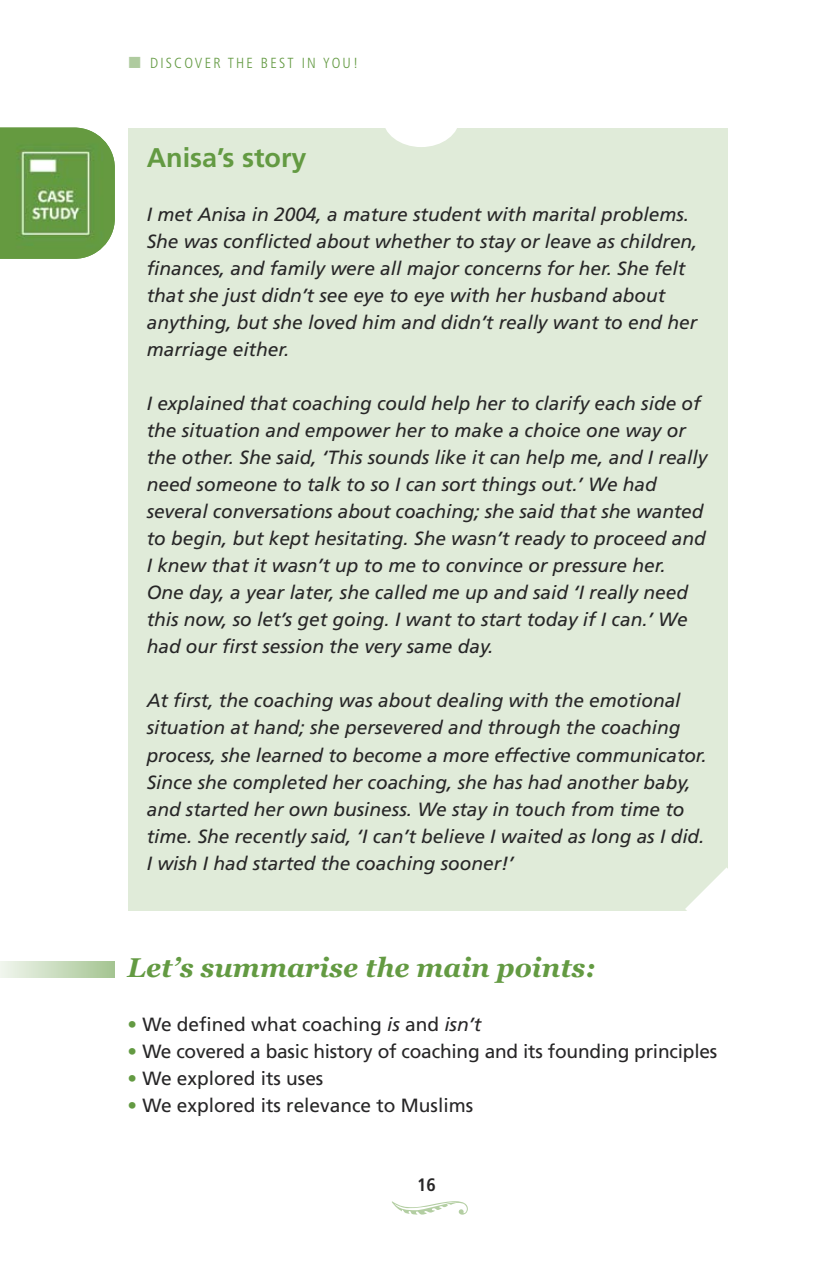
<style>
.page{position:relative;width:823px;height:1263px;background:#fff}
.page>*{position:absolute;margin:0;border:0;box-sizing:border-box;transform-origin:0 0}
.t1{font:italic 700 27px "Georgia";color:#639a42}
.t2{font:700 27px "Frutiger";color:#639a42}
.t3{font:italic 19.12px/27px "Frutiger";color:#272627}
.t4{font:19.12px "Frutiger";color:#272627}
.t5{font:700 condensed 18px "Frutiger";color:#272627}
.t6{font:300 condensed 14.62px "Frutiger";letter-spacing:.15em;color:#639a42}
.s1{font-family:"Hira Min Pro N W3";font-weight:400;font-stretch:normal;color:#afcb9f}
.s2{color:#639a42}
.s3{font-style:italic}
</style>
<div class="page">
<div style="left:128px;top:128px;width:600px;height:782px;background:#e0ebd9"></div>
<svg style="left:685px;top:867px;width:43px;height:44px"></svg>
<div style="left:383px;top:88px;width:77px;height:59px;background:#fff;border-radius:50%"></div>
<div style="left:0;top:961px;width:115px;height:16px;background:linear-gradient(to right,#f1f6ee,#a4c491)"></div>
<img style="left:0;top:128px;width:115px;height:131px">
<p class="t6" style="left:128px;top:57px;width:232px"><span class="s1">■</span> DISCOVER THE BEST IN YOU!</p>
<h1 class="t2" style="left:147px;top:147px;width:161px">Anisa’s story</h1>
<p class="t3" style="left:147px;top:203px;width:552px">I met Anisa in 2004, a mature student with marital problems.<br>She was conflicted about whether to stay or leave as children, finances, and family were all major concerns for her. She felt that she just didn’t see eye to eye with her husband about anything, but she loved him and didn’t really want to end her marriage either.</p>
<p class="t3" style="left:147px;top:392px;width:562px">I explained that coaching could help her to clarify each side of the situation and empower her to make a choice one way or the other. She said, ‘This sounds like it can help me, and I really need someone to talk to so I can sort things out.’ We had several conversations about coaching; she said that she wanted to begin, but kept hesitating. She wasn’t ready to proceed and I knew that it wasn’t up to me to convince or pressure her.<br>One day, a year later, she called me up and said ‘I really need this now, so let’s get going. I want to start today if I can.’ We had our first session the very same day.</p>
<p class="t3" style="left:147px;top:689px;width:561px">At first, the coaching was about dealing with the emotional situation at hand; she persevered and through the coaching process, she learned to become a more effective communicator.<br>Since she completed her coaching, she has had another baby, and started her own business. We stay in touch from time to time. She recently said, ‘I can’t believe I waited as long as I did.<br>I wish I had started the coaching sooner!’</p>
<h1 class="t1" style="left:128px;top:952px;width:469px">Let’s summarise the main points:</h1>
<p class="t4" style="left:128px;top:1017px;width:355px"><span class="s2">•</span> We defined what coaching <span class="s3">is</span> and <span class="s3">isn’t</span></p>
<p class="t4" style="left:128px;top:1044px;width:591px"><span class="s2">•</span> We covered a basic history of coaching and its founding principles</p>
<p class="t4" style="left:128px;top:1071px;width:197px"><span class="s2">•</span> We explored its uses</p>
<p class="t4" style="left:128px;top:1098px;width:347px"><span class="s2">•</span> We explored its relevance to Muslims</p>
<p class="t5" style="left:417px;top:1178px;width:20px">16</p>
</div>
